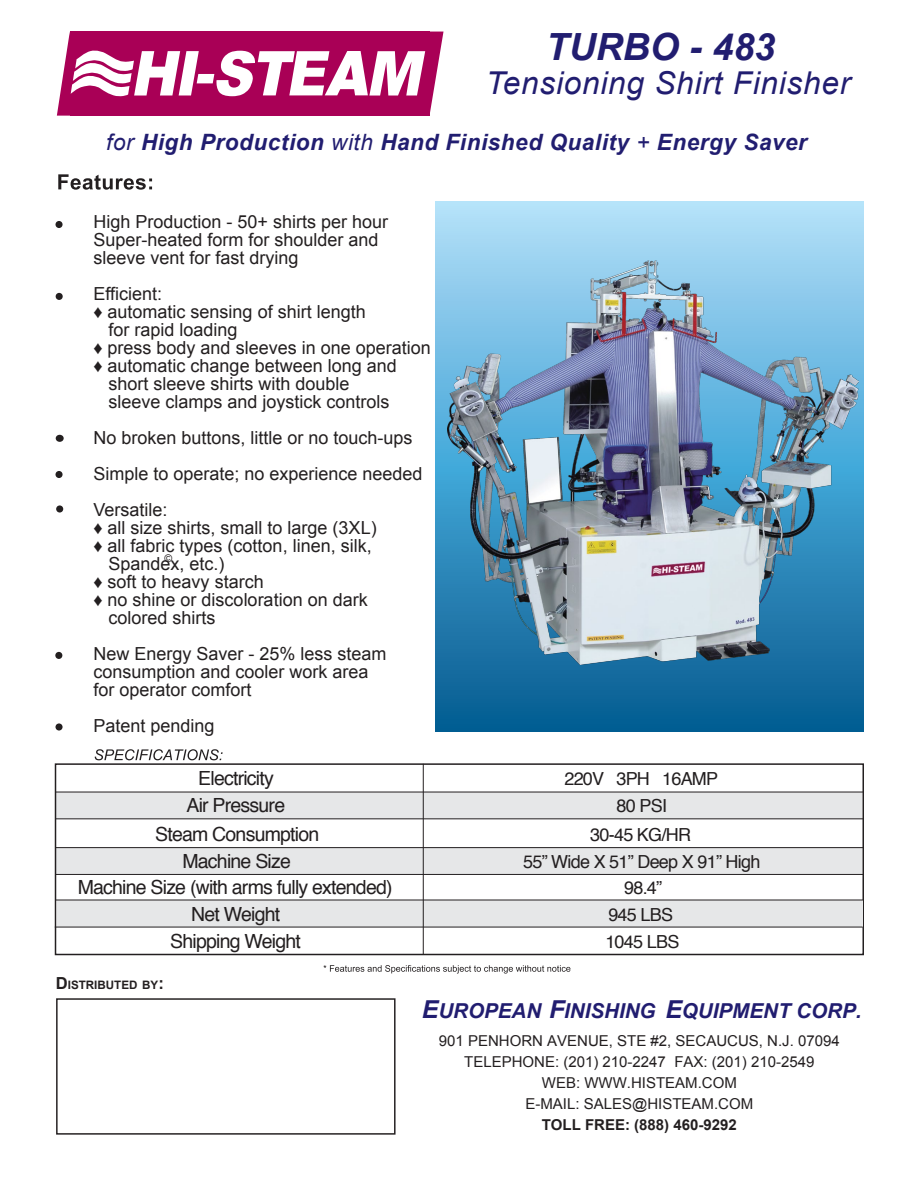
<style>
.page{position:relative;width:918px;height:1188px;background:#fff}
.page>*{position:absolute;margin:0;border:0;box-sizing:border-box;transform-origin:0 0}
.t1{font:italic 700 37.5px "Arial";color:#211d70}
.t2{font:italic 31.5px "Arial";letter-spacing:.025em;color:#211d70}
.t3{font:italic 700 22.5px "Arial";letter-spacing:.025em;color:#211d70}
.t4{font:italic 700 20.55px "Arial";color:#211d70}
.t5{font:19.5px/26.4px "Helvetica";letter-spacing:-.04em;color:#231f20;text-align:center}
.t6{font:18px/18px "Arial";color:#231f20}
.t7{font:18px/26.5px "Helvetica";letter-spacing:-.04em;color:#231f20;text-align:center}
.t8{font:15px/21px "Arial";color:#231f20;text-align:center}
.t9{font:700 15px "Arial";color:#231f20}
.t10{font:700 11.7px "Arial";color:#231f20}
.t11{font:10.5px "Arial";color:#231f20}
.s1{font-weight:400}
.s2{font-size:16.65px}
.s3{font-size:24.75px}
</style>
<div class="page">
<div style="left:436px;top:201px;width:427px;height:530px;background:linear-gradient(to bottom,#a9e5ff,#005f99)"></div>
<div style="left:55px;top:792px;width:807px;height:27px;background:#e6e7e8"></div>
<div style="left:55px;top:848px;width:807px;height:26px;background:#e6e7e8"></div>
<div style="left:55px;top:763px;width:809px;height:192px;border:2px solid #231f20"></div>
<hr style="left:55px;top:847px;width:808px;height:1px;background:#231f20">
<hr style="left:55px;top:874px;width:808px;height:1px;background:#231f20">
<hr style="left:56px;top:792px;width:807px;height:1px;background:#231f20">
<hr style="left:56px;top:818px;width:807px;height:1px;background:#231f20">
<svg style="left:323px;top:965px;width:247px;height:9px"></svg>
<svg style="left:57px;top:32px;width:387px;height:84px"></svg>
<div style="left:56px;top:998px;width:340px;height:137px;border:1px solid #231f20"></div>
<svg style="left:58px;top:174px;width:94px;height:16px"></svg>
<svg style="left:56px;top:221px;width:7px;height:7px"></svg>
<svg style="left:56px;top:293px;width:7px;height:7px"></svg>
<svg style="left:56px;top:505px;width:7px;height:8px"></svg>
<svg style="left:56px;top:435px;width:8px;height:7px"></svg>
<svg style="left:56px;top:471px;width:7px;height:7px"></svg>
<svg style="left:55px;top:652px;width:7px;height:7px"></svg>
<svg style="left:56px;top:723px;width:7px;height:8px"></svg>
<div style="left:57px;top:900px;width:805px;height:27px;background:#e6e7e8"></div>
<hr style="left:423px;top:764px;width:1px;height:191px;background:#231f20">
<hr style="left:55px;top:927px;width:808px;height:1px;background:#231f20">
<hr style="left:55px;top:900px;width:808px;height:1px;background:#231f20">
<svg style="left:95px;top:749px;width:128px;height:11px"></svg>
<img style="left:448px;top:261px;width:411px;height:404px">
<h1 class="t1" style="left:546px;top:23px;width:231px">TURBO - 483</h1>
<h2 class="t2" style="left:486px;top:63px;width:366px">Tensioning Shirt Finisher</h2>
<p class="t3" style="left:106px;top:127px;width:702px"><span class="s1">for</span> High Production <span class="s1">with</span> Hand Finished Quality <span class="s1">+</span> Energy Saver</p>
<p class="t6" style="left:93px;top:213px;width:296px">High Production - 50+ shirts per hour<br>Super-heated form for shoulder and sleeve vent for fast drying</p>
<p class="t6" style="left:93px;top:285px;width:70px">Efficient:</p>
<p class="t6" style="left:93px;top:303px;width:274px">♦ automatic sensing of shirt length</p>
<p class="t6" style="left:108px;top:321px;width:131px">for rapid loading</p>
<p class="t6" style="left:93px;top:339px;width:339px">♦ press body and sleeves in one operation</p>
<p class="t6" style="left:93px;top:357px;width:305px">♦ automatic change between long and</p>
<p class="t6" style="left:108px;top:375px;width:243px">short sleeve shirts with double</p>
<p class="t6" style="left:108px;top:393px;width:283px">sleeve clamps and joystick controls</p>
<p class="t6" style="left:93px;top:420px;width:331px;line-height:36px">No broken buttons, little or no touch-ups<br>Simple to operate; no experience needed<br>Versatile:</p>
<p class="t6" style="left:93px;top:519px;width:285px">♦ all size shirts, small to large (3XL)</p>
<p class="t6" style="left:93px;top:537px;width:280px">♦ all fabric types (cotton, linen, silk,</p>
<p class="t6" style="left:108px;top:555px;width:118px">Spandex, etc.)</p>
<p class="t6" style="left:93px;top:573px;width:172px">♦ soft to heavy starch</p>
<p class="t6" style="left:93px;top:591px;width:276px">♦ no shine or discoloration on dark</p>
<p class="t6" style="left:108px;top:609px;width:109px">colored shirts</p>
<p class="t6" style="left:93px;top:645px;width:295px">New Energy Saver - 25% less steam consumption and cooler work area for operator comfort</p>
<p class="t6" style="left:93px;top:717px;width:123px">Patent pending</p>
<p class="t5" style="left:186px;top:766px;width:100px">Electricity<br>Air Pressure</p>
<p class="t5" style="left:155px;top:822px;width:166px">Steam Consumption<br>Machine Size</p>
<p class="t11" style="left:164px;top:551px;width:9px">©</p>
<p class="t5" style="left:78px;top:875px;width:316px">Machine Size (with arms fully extended)</p>
<p class="t7" style="left:564px;top:766px;width:155px">220V 3PH 16AMP<br>80 PSI</p>
<p class="t7" style="left:523px;top:822px;width:239px">30-45 KG/HR<br>55” Wide X 51” Deep X 91” High<br>98.4”</p>
<p class="t5" style="left:191px;top:902px;width:91px">Net Weight</p>
<p class="t7" style="left:605px;top:902px;width:76px;text-align:left">945 LBS<br>1045 LBS</p>
<p class="t5" style="left:170px;top:928px;width:132px">Shipping Weight</p>
<p class="t10" style="left:56px;top:977px;width:110px"><span class="s2">D</span>ISTRIBUTED BY<span class="s2">:</span></p>
<p class="t4" style="left:422px;top:997px;width:441px"><span class="s3">E</span>UROPEAN <span class="s3">F</span>INISHING <span class="s3">E</span>QUIPMENT CORP.</p>
<p class="t8" style="left:439px;top:1030px;width:402px">901 PENHORN AVENUE, STE #2, SECAUCUS, N.J. 07094<br>TELEPHONE: (201) 210-2247 FAX: (201) 210-2549<br>WEB: WWW.HISTEAM.COM<br>E-MAIL: SALES@HISTEAM.COM</p>
<p class="t9" style="left:542px;top:1115px;width:197px">TOLL FREE: (888) 460-9292</p>
</div>
